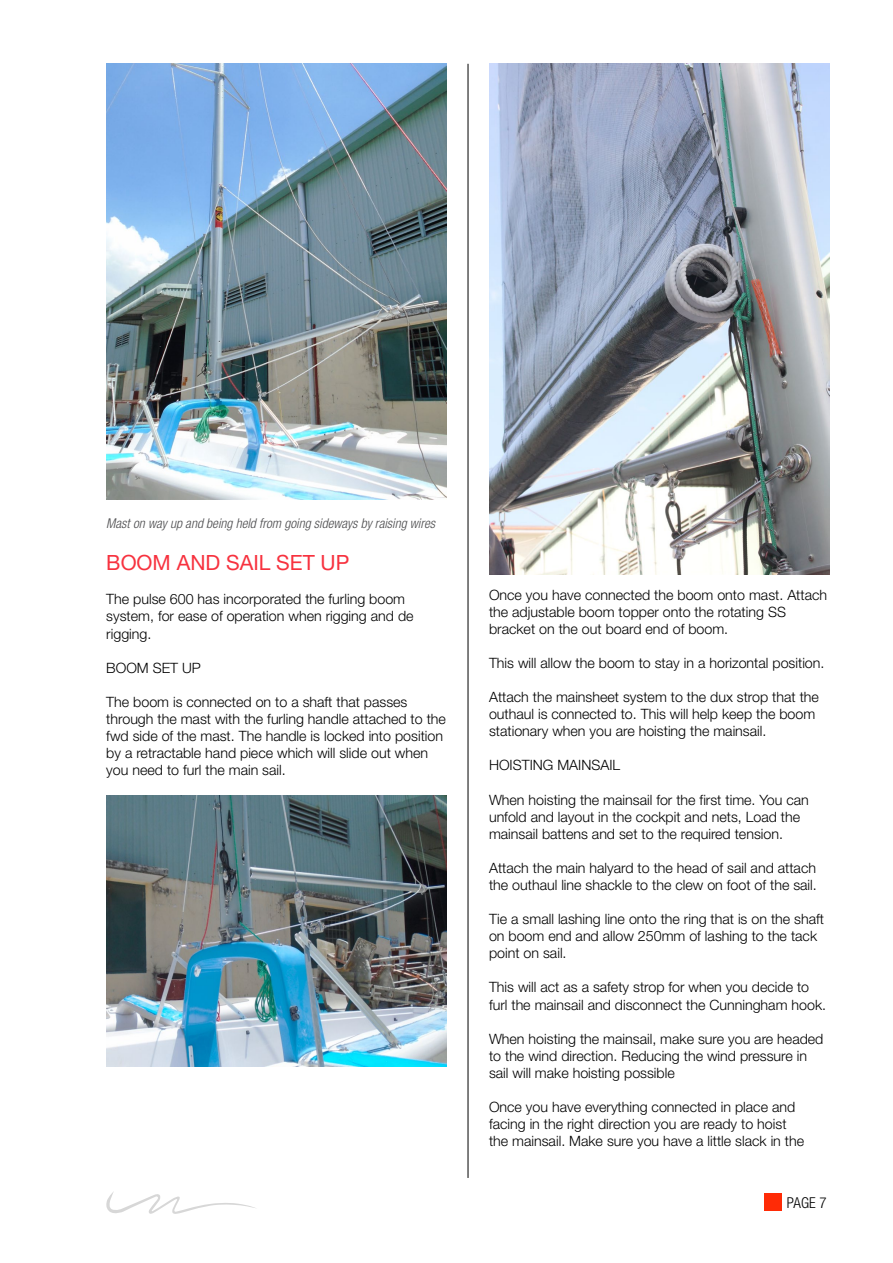
<style>
.page{position:relative;width:893px;height:1263px;background:#fff}
.page>*{position:absolute;margin:0;border:0;box-sizing:border-box;transform-origin:0 0}
.t1{font:21px "Helvetica Neue";color:#f7323f}
.t2{font:300 condensed 15px "Helvetica Neue";color:#000}
.t3{font:300 14.25px/17.1px "Helvetica Neue";color:#000}
.t4{font:italic 300 condensed 13.5px "Helvetica Neue";color:#4d4d4f}
</style>
<div class="page">
<div style="left:765px;top:1194px;width:17px;height:17px;background:#ff2b06"></div>
<svg style="left:106px;top:1192px;width:149px;height:22px"></svg>
<hr style="left:468px;top:64px;width:1px;height:1114px;background:#000">
<img style="left:106px;top:64px;width:340px;height:435px">
<img style="left:106px;top:795px;width:340px;height:272px">
<img style="left:489px;top:64px;width:340px;height:510px">
<p class="t4" style="left:106px;top:515px;width:330px">Mast on way up and being held from going sideways by raising wires</p>
<h1 class="t1" style="left:106px;top:550px;width:245px">BOOM AND SAIL SET UP</h1>
<p class="t3" style="left:106px;top:590px;width:309px">The pulse 600 has incorporated the furling boom system, for ease of operation when rigging and de rigging.</p>
<p class="t3" style="left:106px;top:659px;width:96px">BOOM SET UP</p>
<p class="t3" style="left:106px;top:693px;width:341px">The boom is connected on to a shaft that passes through the mast with the furling handle attached to the fwd side of the mast. The handle is locked into position by a retractable hand piece which will slide out when you need to furl the main sail.</p>
<p class="t3" style="left:489px;top:586px;width:340px">Once you have connected the boom onto mast. Attach the adjustable boom topper onto the rotating SS bracket on the out board end of boom.</p>
<p class="t3" style="left:489px;top:654px;width:337px">This will allow the boom to stay in a horizontal position.</p>
<p class="t3" style="left:489px;top:688px;width:331px">Attach the mainsheet system to the dux strop that the outhaul is connected to. This will help keep the boom stationary when you are hoisting the mainsail.</p>
<p class="t3" style="left:489px;top:756px;width:133px">HOISTING MAINSAIL</p>
<p class="t3" style="left:489px;top:791px;width:321px">When hoisting the mainsail for the first time. You can unfold and layout in the cockpit and nets, Load the mainsail battens and set to the required tension.</p>
<p class="t3" style="left:489px;top:859px;width:329px">Attach the main halyard to the head of sail and attach the outhaul line shackle to the clew on foot of the sail.</p>
<p class="t3" style="left:489px;top:910px;width:337px">Tie a small lashing line onto the ring that is on the shaft on boom end and allow 250mm of lashing to the tack point on sail.</p>
<p class="t3" style="left:489px;top:978px;width:339px">This will act as a safety strop for when you decide to furl the mainsail and disconnect the Cunningham hook.</p>
<p class="t3" style="left:489px;top:1030px;width:336px">When hoisting the mainsail, make sure you are headed to the wind direction. Reducing the wind pressure in sail will make hoisting possible</p>
<p class="t3" style="left:489px;top:1098px;width:317px">Once you have everything connected in place and facing in the right direction you are ready to hoist the mainsail. Make sure you have a little slack in the</p>
<p class="t2" style="left:787px;top:1194px;width:41px">PAGE 7</p>
</div>
